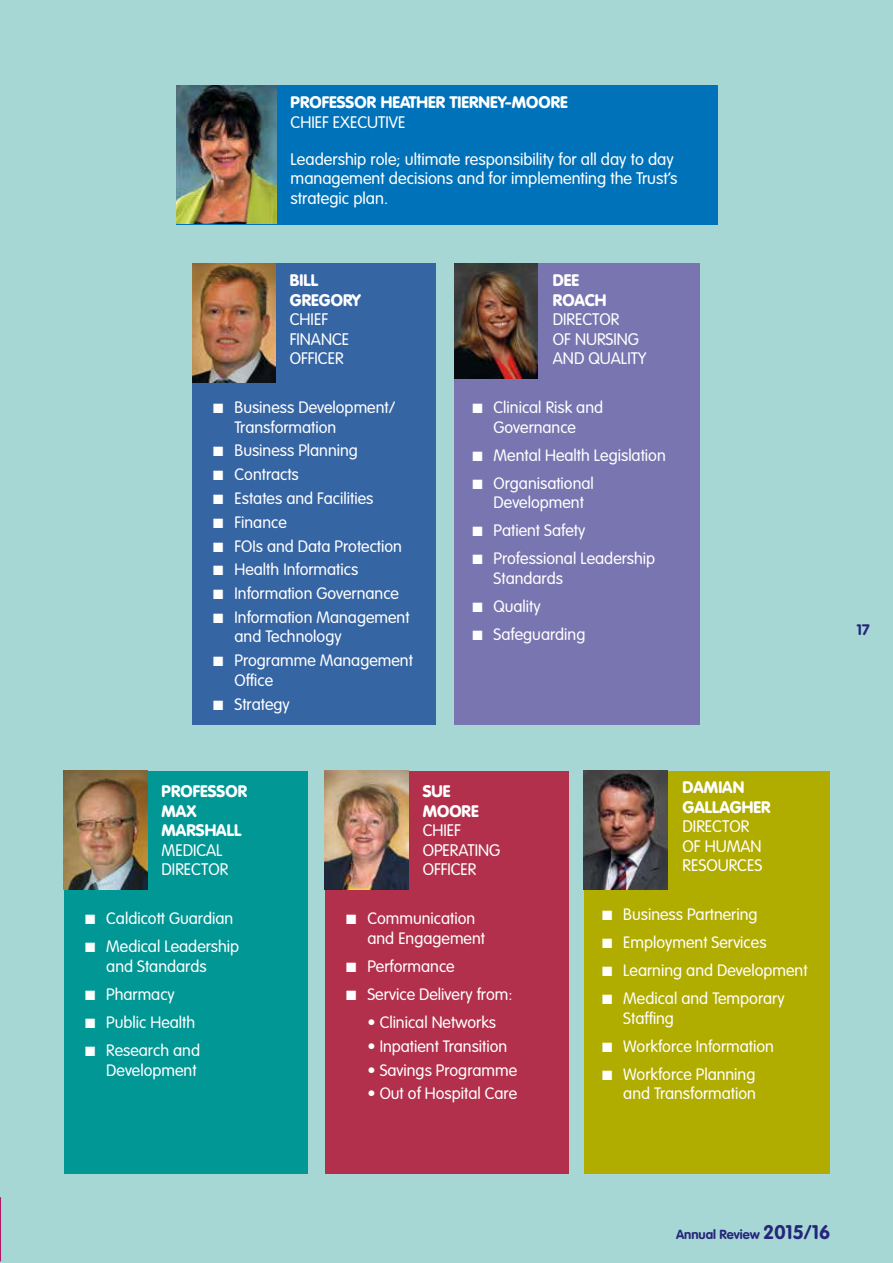
<style>
.page{position:relative;width:893px;height:1263px;background:#a6d7d4}
.page>*{position:absolute;margin:0;border:0;box-sizing:border-box;transform-origin:0 0}
.t1{font:300 16.5px/19.5px "VAG Rounded";color:#fff}
.t2{font:900 16.5px/19.5px "VAG Rounded";color:#fff}
.t3{font:300 16.35px/19.5px "VAG Rounded";color:#fff}
.t4{font:700 15px "VAG Rounded";color:#27257a}
.t5{font:700 12.9px "VAG Rounded";color:#27257a}
.s1{font-size:19.5px}
</style>
<div class="page">
<div style="left:325px;top:771px;width:244px;height:403px;background:#b2304c"></div>
<div style="left:584px;top:771px;width:246px;height:403px;background:#b1ac00"></div>
<div style="left:176px;top:85px;width:541px;height:140px;background:#0072ba"></div>
<img style="left:176px;top:85px;width:100px;height:139px">
<img style="left:325px;top:771px;width:83px;height:119px">
<img style="left:584px;top:771px;width:83px;height:119px">
<div style="left:192px;top:264px;width:244px;height:461px;background:#3665a4"></div>
<div style="left:64px;top:771px;width:244px;height:403px;background:#009795"></div>
<div style="left:454px;top:264px;width:246px;height:461px;background:#7975b0"></div>
<img style="left:192px;top:264px;width:83px;height:119px">
<img style="left:454px;top:264px;width:84px;height:115px">
<img style="left:64px;top:771px;width:83px;height:119px">
<svg style="left:0;top:1197px;width:1px;height:64px"></svg>
<p class="t2" style="left:291px;top:92px;width:279px">PROFESSOR HEATHER TIERNEY-MOORE</p>
<p class="t1" style="left:291px;top:112px;width:116px">CHIEF EXECUTIVE</p>
<p class="t1" style="left:291px;top:149px;width:388px">Leadership role; ultimate responsibility for all day to day management decisions and for implementing the Trust’s strategic plan.</p>
<p class="t2" style="left:290px;top:270px;width:72px">BILL<br>GREGORY</p>
<p class="t1" style="left:290px;top:309px;width:61px">CHIEF<br>FINANCE<br>OFFICER</p>
<p class="t3" style="left:235px;top:397px;width:162px;text-indent:-21px">■ Business Development/<br>Transformation</p>
<p class="t3" style="left:213px;top:441px;width:146px">■ Business Planning</p>
<p class="t3" style="left:213px;top:465px;width:87px">■ Contracts</p>
<p class="t3" style="left:213px;top:488px;width:162px">■ Estates and Facilities</p>
<p class="t3" style="left:213px;top:512px;width:75px">■ Finance</p>
<p class="t3" style="left:213px;top:536px;width:190px">■ FOIs and Data Protection</p>
<p class="t3" style="left:213px;top:560px;width:146px">■ Health Informatics</p>
<p class="t3" style="left:213px;top:584px;width:187px">■ Information Governance</p>
<p class="t3" style="left:235px;top:607px;width:177px;text-indent:-21px">■ Information Management and Technology</p>
<p class="t3" style="left:235px;top:651px;width:180px;text-indent:-21px">■ Programme Management<br>Office</p>
<p class="t3" style="left:213px;top:694px;width:78px">■ Strategy</p>
<p class="t2" style="left:553px;top:270px;width:55px">DEE<br>ROACH</p>
<p class="t1" style="left:553px;top:309px;width:95px">DIRECTOR<br>OF NURSING<br>AND QUALITY</p>
<p class="t3" style="left:472px;top:397px;width:132px;text-align:center">■ Clinical Risk and<br>Governance</p>
<p class="t3" style="left:472px;top:445px;width:195px">■ Mental Health Legislation</p>
<p class="t3" style="left:494px;top:473px;width:102px;text-indent:-21px">■ Organisational<br>Development</p>
<p class="t3" style="left:472px;top:521px;width:114px">■ Patient Safety</p>
<p class="t3" style="left:494px;top:549px;width:163px;text-indent:-21px">■ Professional Leadership<br>Standards</p>
<p class="t3" style="left:472px;top:596px;width:70px">■ Quality</p>
<p class="t3" style="left:472px;top:624px;width:115px">■ Safeguarding</p>
<p class="t2" style="left:162px;top:782px;width:87px">PROFESSOR<br>MAX<br>MARSHALL</p>
<p class="t1" style="left:162px;top:840px;width:68px">MEDICAL<br>DIRECTOR</p>
<p class="t2" style="left:423px;top:782px;width:57px">SUE<br>MOORE</p>
<p class="t1" style="left:423px;top:821px;width:79px">CHIEF<br>OPERATING<br>OFFICER</p>
<p class="t2" style="left:683px;top:777px;width:89px">DAMIAN<br>GALLAGHER</p>
<p class="t1" style="left:683px;top:817px;width:81px">DIRECTOR<br>OF HUMAN<br>RESOURCES</p>
<p class="t3" style="left:85px;top:909px;width:150px">■ Caldicott Guardian</p>
<p class="t3" style="left:106px;top:937px;width:135px;text-indent:-21px">■ Medical Leadership and Standards</p>
<p class="t3" style="left:85px;top:984px;width:91px">■ Pharmacy</p>
<p class="t3" style="left:85px;top:1012px;width:112px">■ Public Health</p>
<p class="t3" style="left:85px;top:1040px;width:117px;text-align:right">■ Research and<br>Development</p>
<p class="t3" style="left:367px;top:909px;width:119px;text-indent:-21px">■ Communication and Engagement</p>
<p class="t3" style="left:346px;top:956px;width:110px">■ Performance</p>
<p class="t3" style="left:346px;top:984px;width:168px">■ Service Delivery from:</p>
<p class="t3" style="left:367px;top:1012px;width:130px">• Clinical Networks</p>
<p class="t3" style="left:367px;top:1036px;width:141px">• Inpatient Transition</p>
<p class="t3" style="left:367px;top:1060px;width:151px">• Savings Programme</p>
<p class="t3" style="left:367px;top:1084px;width:151px">• Out of Hospital Care</p>
<p class="t3" style="left:602px;top:904px;width:157px">■ Business Partnering</p>
<p class="t3" style="left:602px;top:933px;width:166px">■ Employment Services</p>
<p class="t3" style="left:602px;top:961px;width:207px">■ Learning and Development</p>
<p class="t3" style="left:623px;top:989px;width:163px;text-indent:-21px">■ Medical and Temporary<br>Staffing</p>
<p class="t3" style="left:602px;top:1036px;width:173px">■ Workforce Information</p>
<p class="t3" style="left:602px;top:1064px;width:155px;text-align:right">■ Workforce Planning and Transformation</p>
<p class="t4" style="left:856px;top:621px;width:15px">17</p>
<p class="t5" style="left:676px;top:1226px;width:156px">Annual Review <span class="s1">2015/16</span></p>
</div>
